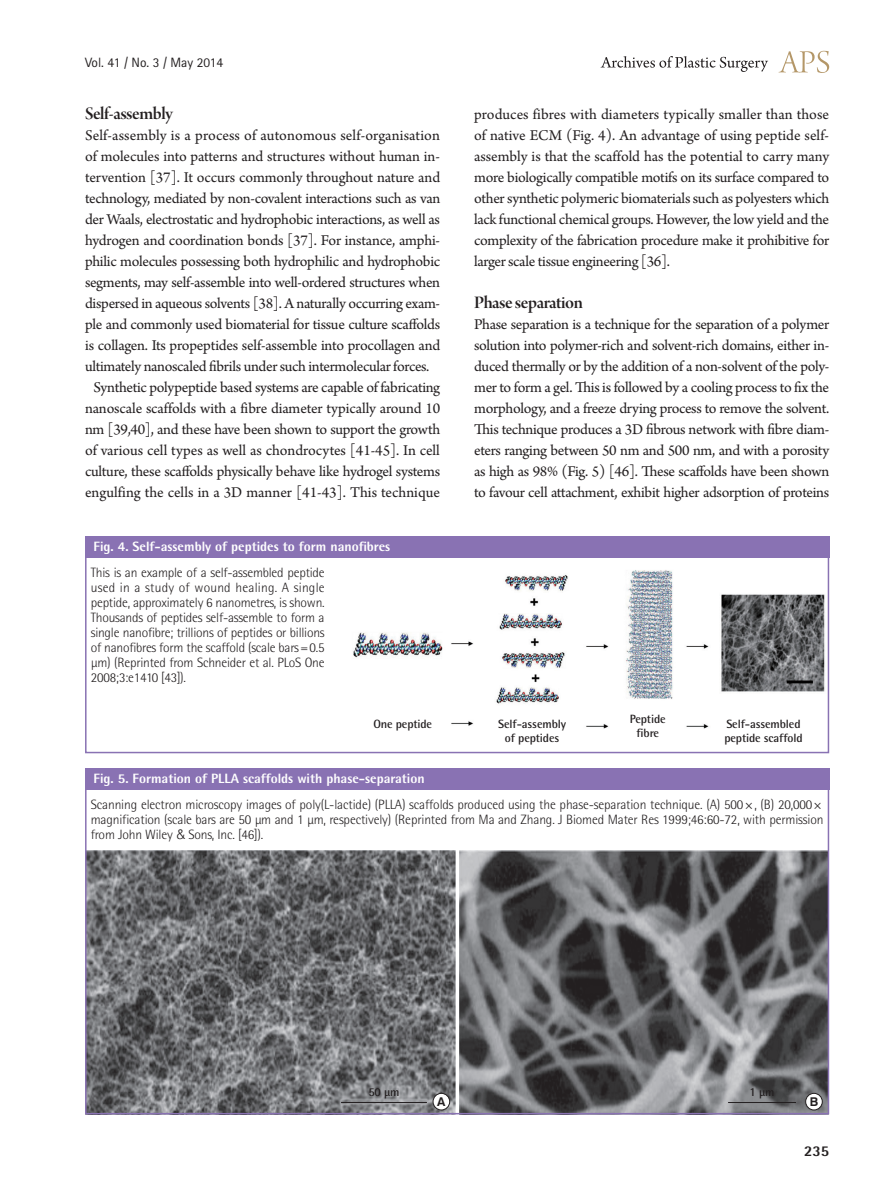
<style>
.page{position:relative;width:893px;height:1191px;background:#fff}
.page>*{position:absolute;margin:0;border:0;box-sizing:border-box;transform-origin:0 0}
.중제목{font:18.75px "Arno Pro Smbd Display";letter-spacing:-.025em;color:#231f20}
.본문_성형{font:15.75px/21px "Arno Pro";letter-spacing:-.02em;color:#231f20;text-align:justify}
.t1{font:800 15px "Rotis Semi Sans Std";color:#231f20}
.그림__표-설명_light{font:300 13.5px/15px "Rotis Semi Sans Std";letter-spacing:-.01em;color:#231f20;text-align:justify}
.표_그림_제목_볼드{font:800 13.5px "Rotis Semi Sans Std";color:#fff}
.t2{font:13.5px "Rotis Sans Serif Std";color:#231f20}
.t3{font:700 12.15px "Swiss 721 BT";color:#231f20}
.표_그림_지문__8pt{font:700 12px "Rotis Semi Sans Std";letter-spacing:-.01em;color:#231f20}
.s1{font-family:"Dotum";font-weight:400}
</style>
<div class="page">
<svg style="left:779px;top:51px;width:50px;height:22px"></svg>
<svg style="left:601px;top:56px;width:167px;height:16px"></svg>
<img style="left:353px;top:570px;width:472px;height:159px">
<div style="left:85px;top:536px;width:744px;height:21px;background:#8972b3"></div>
<div style="left:85px;top:536px;width:744px;height:217px;border:2px solid #8972b3"></div>
<img style="left:459px;top:850px;width:367px;height:261px">
<img style="left:88px;top:850px;width:367px;height:261px">
<div style="left:85px;top:768px;width:744px;height:21px;background:#8972b3"></div>
<div style="left:433px;top:1093px;width:17px;height:17px;background:#fff;border-radius:50%"></div>
<div style="left:433px;top:1093px;width:17px;height:17px;border:1px solid #231f20;border-radius:50%"></div>
<div style="left:806px;top:1093px;width:16px;height:17px;background:#fff;border-radius:50%"></div>
<div style="left:805px;top:1093px;width:17px;height:17px;border:1px solid #231f20;border-radius:50%"></div>
<hr style="left:341px;top:1102px;width:86px;height:1px;background:#231f20">
<hr style="left:728px;top:1102px;width:68px;height:1px;background:#231f20">
<div style="left:85px;top:768px;width:744px;height:346px;border:2px solid #8972b3"></div>
<p class="t2" style="left:85px;top:54px;width:140px">Vol. 41 / No. 3 / May 2014</p>
<p class="중제목" style="left:85px;top:103px;width:90px">Self-assembly</p>
<p class="본문_성형" style="left:85px;top:126px;width:357px">Self-assembly is a process of autonomous self-organisation of molecules into patterns and structures without human in&shy;tervention [37]. It occurs commonly throughout nature and technology, mediated by non-covalent interactions such as van der Waals, electrostatic and hydrophobic interactions, as well as hydrogen and coordination bonds [37]. For instance, amphi&shy;philic molecules possessing both hydrophilic and hydrophobic segments, may self-assemble into well-ordered structures when dispersed in aqueous solvents [38]. A naturally occurring exam&shy;ple and commonly used biomaterial for tissue culture scaffolds is collagen. Its propeptides self-assemble into procollagen and ultimately nanoscaled fibrils under such intermolecular forces.</p>
<p class="본문_성형" style="left:85px;top:378px;width:357px;text-align:center">Synthetic polypeptide based systems are capable of fabricating nanoscale scaffolds with a fibre diameter typically around 10 nm [39,40], and these have been shown to support the growth of various cell types as well as chondrocytes [41-45]. In cell culture, these scaffolds physically behave like hydrogel systems engulfing the cells in a 3D manner [41-43]. This technique</p>
<p class="표_그림_제목_볼드" style="left:94px;top:537px;width:298px">Fig. 4. Self-assembly of peptides to form nanofibres</p>
<p class="그림__표-설명_light" style="left:91px;top:565px;width:235px">This is an example of a self-assembled peptide used in a study of wound healing. A single peptide, approximately 6 nanometres, is shown.<br>Thousands of peptides self-assemble to form a single nanofibre; trillions of peptides or billions of nanofibres form the scaffold (scale bars=0.5 μm) (Reprinted from Schneider et al. PLoS One 2008;3:e1410 [43]).</p>
<p class="본문_성형" style="left:474px;top:105px;width:357px">produces fibres with diameters typically smaller than those of native ECM (Fig. 4). An advantage of using peptide self&shy;assembly is that the scaffold has the potential to carry many more biologically compatible motifs on its surface compared to other synthetic polymeric biomaterials such as polyesters which lack functional chemical groups. However, the low yield and the complexity of the fabrication procedure make it prohibitive for larger scale tissue engineering [36].</p>
<p class="중제목" style="left:474px;top:292px;width:110px">Phase separation</p>
<p class="본문_성형" style="left:474px;top:315px;width:357px">Phase separation is a technique for the separation of a polymer solution into polymer-rich and solvent-rich domains, either in&shy;duced thermally or by the addition of a non-solvent of the poly&shy;mer to form a gel. This is followed by a cooling process to fix the morphology, and a freeze drying process to remove the solvent.<br>This technique produces a 3D fibrous network with fibre diam&shy;eters ranging between 50 nm and 500 nm, and with a porosity as high as 98% (Fig. 5) [46]. These scaffolds have been shown to favour cell attachment, exhibit higher adsorption of proteins</p>
<p class="표_그림_지문__8pt" style="left:373px;top:716px;width:60px">One peptide</p>
<p class="표_그림_지문__8pt" style="left:498px;top:716px;width:69px">Self-assembly</p>
<p class="표_그림_지문__8pt" style="left:505px;top:730px;width:56px">of peptides</p>
<p class="표_그림_제목_볼드" style="left:94px;top:769px;width:333px">Fig. 5. Formation of PLLA scaffolds with phase-separation</p>
<p class="표_그림_지문__8pt" style="left:630px;top:711px;width:37px">Peptide</p>
<p class="표_그림_지문__8pt" style="left:637px;top:726px;width:24px">fibre</p>
<p class="표_그림_지문__8pt" style="left:726px;top:716px;width:76px">Self-assembled</p>
<p class="표_그림_지문__8pt" style="left:724px;top:730px;width:80px">peptide scaffold</p>
<p class="그림__표-설명_light" style="left:91px;top:796px;width:734px;text-align:left">Scanning electron microscopy images of poly(L-lactide) (PLLA) scaffolds produced using the phase-separation technique. (A) 500×, (B) 20,000× magnification (scale bars are 50 µm and 1 µm, respectively) (Reprinted from Ma and Zhang. J Biomed Mater Res 1999;46:60-72, with permission from John Wiley <span class="s1">&amp;</span> Sons, Inc. [46]).</p>
<p class="표_그림_지문__8pt" style="left:368px;top:1084px;width:33px">50 µm</p>
<p class="표_그림_지문__8pt" style="left:749px;top:1084px;width:27px">1 µm</p>
<p class="t3" style="left:437px;top:1094px;width:10px">A</p>
<p class="t3" style="left:810px;top:1094px;width:10px">B</p>
<p class="t1" style="left:804px;top:1141px;width:27px">235</p>
</div>
